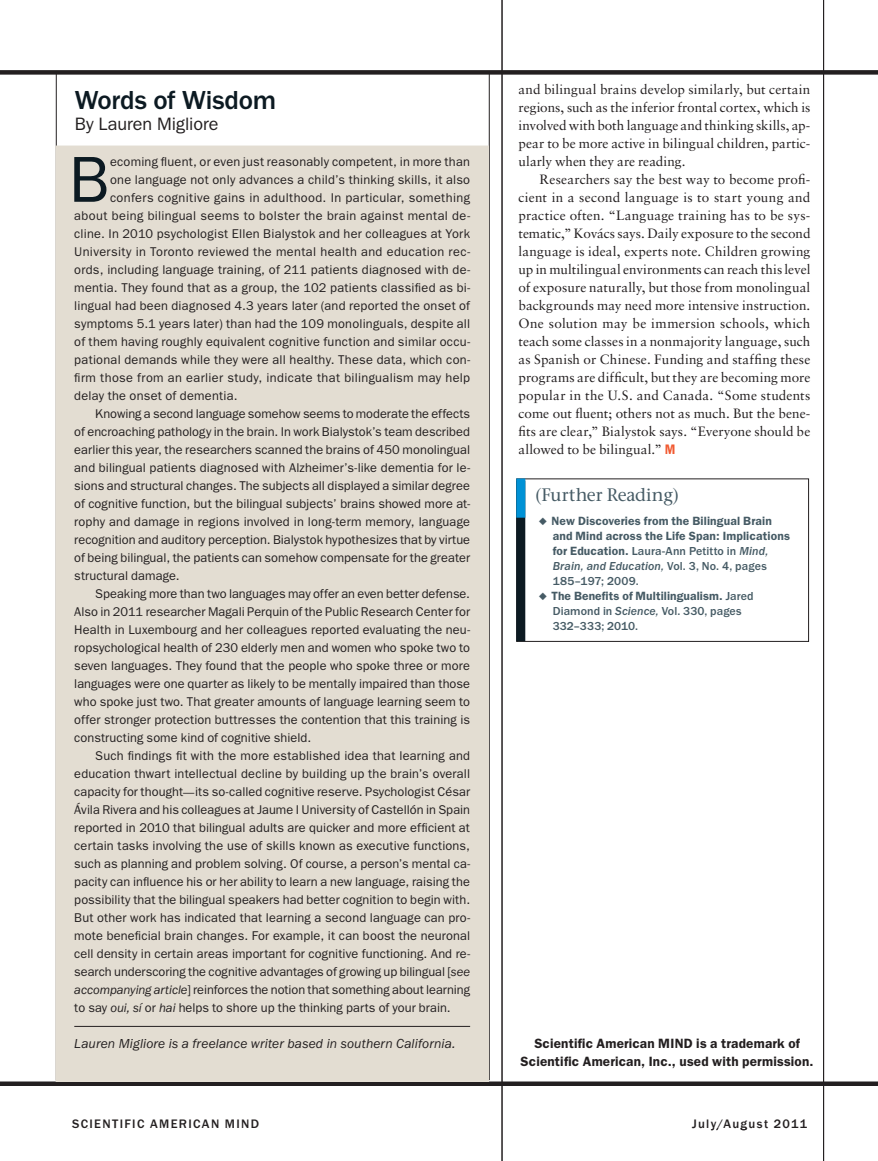
<style>
.page{position:relative;width:878px;height:1161px;background:#fff}
.page>*{position:absolute;margin:0;border:0;box-sizing:border-box;transform-origin:0 0}
.info_w_dropcap{font:65.25px "ITC Franklin Gothic Std";color:#0c1a22}
.info_side_head{font:500 27px "ITC Franklin Gothic Std";letter-spacing:-.01em;color:#0c1a22}
.info_text{font:18px "ITC Franklin Gothic Std";color:#231f20}
.marginalia_head{font:500 18px "Stone Serif Std";letter-spacing:-.01em;color:#465b65}
.t1{font:600 18px "ITC Franklin Gothic Std";color:#231f20}
.text{font:13.5px/18px "Sabon LT Std";letter-spacing:.005em;color:#231f20;text-align:justify}
.t2{font:600 13.5px/18px "ITC Franklin Gothic Std";letter-spacing:.015em;color:#231f20;text-align:center}
.t3{font:italic 13.5px "ITC Franklin Gothic Std";letter-spacing:.01em;color:#231f20}
.info_text-2{font:12.75px/18px "ITC Franklin Gothic Std";letter-spacing:.005em;color:#231f20;text-align:justify}
.info_w_dropcap-2{font:12.75px "ITC Franklin Gothic Std";letter-spacing:.02em;color:#231f20}
.t4{font:500 12.75px "ITC Franklin Gothic Std";letter-spacing:.105em;color:#231f20}
.more{font:600 12px/15px "ITC Franklin Gothic Std";letter-spacing:.015em;color:#465b65}
.more-2{font:500 12px/15px "ITC Franklin Gothic Std";letter-spacing:.005em;color:#465b65}
.s1{font-family:"Sabon LT Std";font-size:11.25px}
.s2{font-style:italic}
.s3{font-family:"ITC Franklin Gothic Std Dm Cd";font-size:14.25px;color:#f15a31}
.s4{font-weight:500}
.s5{font-family:"ITC Franklin Gothic Std Med It";font-weight:400}
.s6{font-weight:600}
</style>
<div class="page">
<hr style="left:501px;top:0;width:1px;height:1161px;background:#231f20">
<hr style="left:823px;top:0;width:1px;height:1161px;background:#231f20">
<hr style="left:0;top:1082px;width:878px;height:4px;background:#231f20">
<div style="left:0;top:70px;width:878px;height:5px;background:#231f20"></div>
<div style="left:56px;top:146px;width:432px;height:935px;background:#e3ddd2"></div>
<hr style="left:74px;top:1026px;width:396px;height:1px;background:#231f20">
<div style="left:516px;top:478px;width:292px;height:164px;border:1px solid #231f20"></div>
<div style="left:516px;top:481px;width:9px;height:160px;background:#0c1a22"></div>
<div style="left:516px;top:478px;width:9px;height:40px;background:#0091d5"></div>
<p class="info_side_head" style="left:75px;top:85px;width:203px">Words of Wisdom</p>
<p class="info_text" style="left:75px;top:114px;width:145px">By Lauren Migliore</p>
<p class="info_w_dropcap" style="left:69px;top:142px;width:42px">B</p>
<p class="info_w_dropcap-2" style="left:110px;top:154px;width:361px">ecoming fluent, or even just reasonably competent, in more than</p>
<p class="info_w_dropcap-2" style="left:110px;top:172px;width:361px">one language not only advances a child’s thinking skills, it also</p>
<p class="info_w_dropcap-2" style="left:110px;top:190px;width:361px">confers cognitive gains in adulthood. In particular, something</p>
<p class="info_w_dropcap-2" style="left:74px;top:208px;width:397px">about being bilingual seems to bolster the brain against mental de-</p>
<p class="info_w_dropcap-2" style="left:74px;top:226px;width:397px">cline. In 2010 psychologist Ellen Bialystok and her colleagues at York</p>
<p class="info_w_dropcap-2" style="left:74px;top:244px;width:397px">University in Toronto reviewed the mental health and education rec-</p>
<p class="info_w_dropcap-2" style="left:74px;top:262px;width:397px">ords, including language training, of 211 patients diagnosed with de-</p>
<p class="info_w_dropcap-2" style="left:74px;top:280px;width:397px">mentia. They found that as a group, the 102 patients classified as bi-</p>
<p class="info_w_dropcap-2" style="left:74px;top:298px;width:397px">lingual had been diagnosed 4.3 years later (and reported the onset of</p>
<p class="info_w_dropcap-2" style="left:74px;top:316px;width:397px">symptoms 5.1 years later) than had the 109 monolinguals, despite all</p>
<p class="info_w_dropcap-2" style="left:74px;top:334px;width:397px">of them having roughly equivalent cognitive function and similar occu-</p>
<p class="info_w_dropcap-2" style="left:74px;top:352px;width:397px">pational demands while they were all healthy. These data, which con-</p>
<p class="info_w_dropcap-2" style="left:74px;top:370px;width:397px">firm those from an earlier study, indicate that bilingualism may help</p>
<p class="info_w_dropcap-2" style="left:74px;top:388px;width:165px">delay the onset of dementia.</p>
<p class="info_text-2" style="left:74px;top:405px;width:397px;text-indent:21px">Knowing a second language somehow seems to moderate the effects of encroaching pathology in the brain. In work Bialystok’s team described earlier this year, the researchers scanned the brains of 450 monolingual and bilingual patients diagnosed with Alzheimer’s-like dementia for le&shy;sions and structural changes. The subjects all displayed a similar degree of cognitive function, but the bilingual subjects’ brains showed more at&shy;rophy and damage in regions involved in long-term memory, language recognition and auditory perception. Bialystok hypothesizes that by virtue of being bilingual, the patients can somehow compensate for the greater structural damage.</p>
<p class="info_text-2" style="left:74px;top:585px;width:397px;text-indent:21px">Speaking more than two languages may offer an even better defense.<br>Also in 2011 researcher Magali Perquin of the Public Research Center for Health in Luxembourg and her colleagues reported evaluating the neu&shy;ropsychological health of 230 elderly men and women who spoke two to seven languages. They found that the people who spoke three or more languages were one quarter as likely to be mentally impaired than those who spoke just two. That greater amounts of language learning seem to offer stronger protection buttresses the contention that this training is constructing some kind of cognitive shield.</p>
<p class="info_text-2" style="left:74px;top:747px;width:397px;text-indent:21px">Such findings fit with the more established idea that learning and education thwart intellectual decline by building up the brain’s overall capacity for thought<span class="s1">—</span>its so-called cognitive reserve. Psychologist César Ávila Rivera and his colleagues at Jaume I University of Castellón in Spain reported in 2010 that bilingual adults are quicker and more efficient at certain tasks involving the use of skills known as executive functions, such as planning and problem solving. Of course, a person’s mental ca&shy;pacity can influence his or her ability to learn a new language, raising the possibility that the bilingual speakers had better cognition to begin with.<br>But other work has indicated that learning a second language can pro&shy;mote beneficial brain changes. For example, it can boost the neuronal cell density in certain areas important for cognitive functioning. And re&shy;search underscoring the cognitive advantages of growing up bilingual [<span class="s2">see accompanying article</span>] reinforces the notion that something about learning to say <span class="s2">oui, sí</span> or <span class="s2">hai</span> helps to shore up the thinking parts of your brain.</p>
<p class="t3" style="left:74px;top:1036px;width:382px">Lauren Migliore is a freelance writer based in southern California.</p>
<p class="text" style="left:518px;top:80px;width:293px">and bilingual brains develop similarly, but certain regions, such as the inferior frontal cortex, which is involved with both language and thinking skills, ap&shy;pear to be more active in bilingual children, partic&shy;ularly when they are reading.</p>
<p class="text" style="left:518px;top:170px;width:293px;text-indent:21px">Researchers say the best way to become profi&shy;cient in a second language is to start young and practice often. “Language training has to be sys&shy;tematic,” Kovács says. Daily exposure to the second language is ideal, experts note. Children growing up in multilingual environments can reach this level of exposure naturally, but those from monolingual backgrounds may need more intensive instruction.<br>One solution may be immersion schools, which teach some classes in a nonmajority language, such as Spanish or Chinese. Funding and staffing these programs are difficult, but they are becoming more popular in the U.S. and Canada. “Some students come out fluent; others not as much. But the bene&shy;fits are clear,” Bialystok says. “Everyone should be allowed to be bilingual.” <span class="s3">M</span></p>
<p class="marginalia_head" style="left:535px;top:485px;width:146px">(Further Reading)</p>
<p class="more" style="left:552px;top:514px;width:239px;text-indent:-14px">◆ New Discoveries from the Bilingual Brain and Mind across the Life Span: Implications for Education. <span class="s4">Laura-Ann Petitto in</span> <span class="s5">Mind, Brain, and Education,</span> <span class="s4">Vol. 3, No. 4, pages 185–197; 2009.</span></p>
<p class="more-2" style="left:552px;top:589px;width:202px;text-indent:-14px">◆ <span class="s6">The Benefits of Multilingualism.</span> Jared<br>Diamond in <span class="s5">Science,</span> Vol. 330, pages<br>332–333; 2010.</p>
<p class="t2" style="left:520px;top:1034px;width:294px">Scientific American MIND is a trademark of<br>Scientific American, Inc., used with permission.</p>
<p class="t1" style="left:72px;top:1111px;width:23px">40</p>
<p class="t4" style="left:102px;top:1117px;width:189px">SCIENTIFIC AMERICAN MIND</p>
<p class="t4" style="left:692px;top:1117px;width:117px">July/August 2011</p>
<p class="t4" style="left:72px;top:1117px;width:189px">SCIENT FIC AMERICAN MI D</p>
</div>
